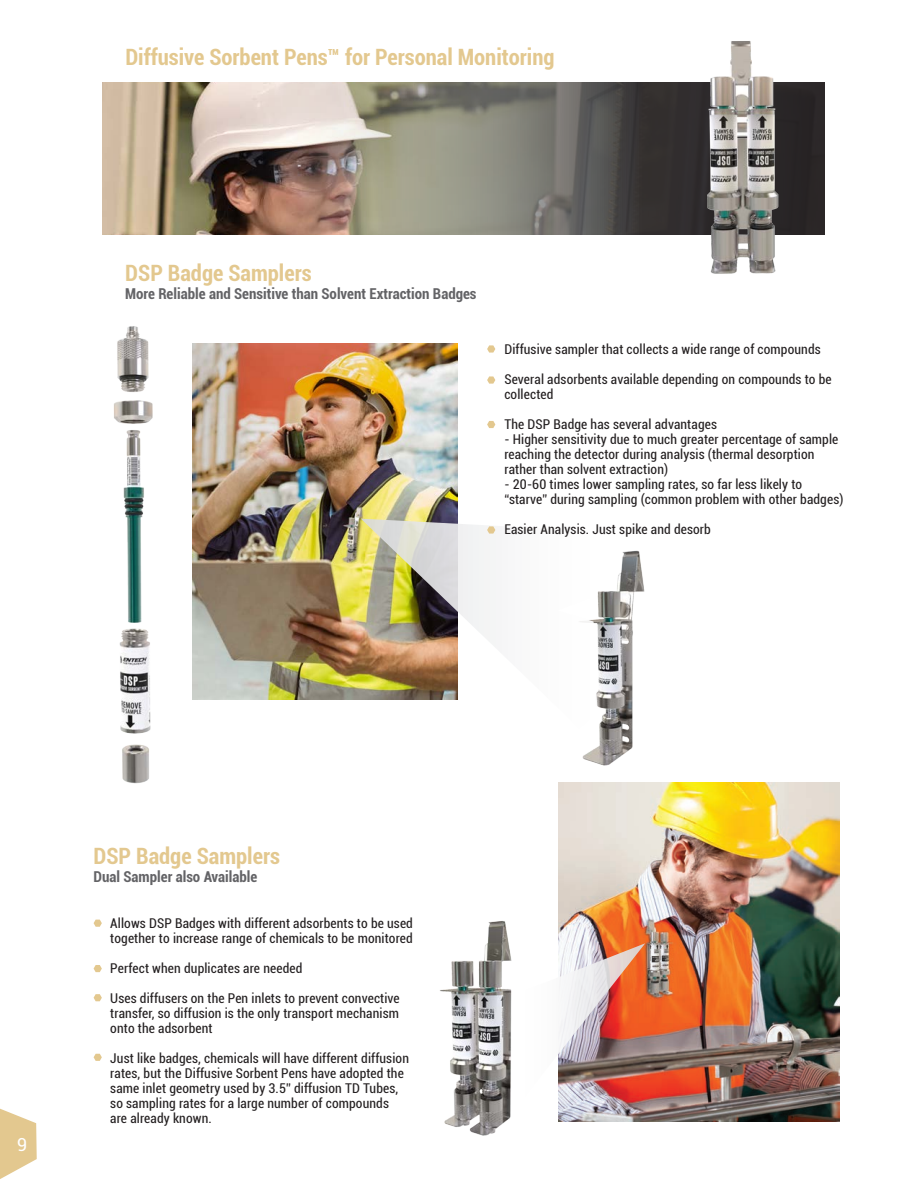
<style>
.page{position:relative;width:918px;height:1188px;background:#fff}
.page>*{position:absolute;margin:0;border:0;box-sizing:border-box;transform-origin:0 0}
.t1{font:700 condensed 22.5px "Roboto";color:#e3c88f}
.t2{font:18px "Roboto";color:#fff}
.t3{font:700 condensed 15px "Roboto";color:#636366}
.t4{font:condensed 13.5px/15px "Roboto";letter-spacing:.01em;color:#231f20}
</style>
<div class="page">
<svg style="left:0;top:1109px;width:37px;height:70px"></svg>
<img style="left:440px;top:915px;width:222px;height:221px">
<img style="left:559px;top:783px;width:281px;height:338px">
<img style="left:512px;top:943px;width:133px;height:170px">
<svg style="left:94px;top:920px;width:8px;height:7px"></svg>
<svg style="left:94px;top:965px;width:8px;height:7px"></svg>
<svg style="left:94px;top:994px;width:8px;height:7px"></svg>
<svg style="left:94px;top:1054px;width:8px;height:7px"></svg>
<img style="left:114px;top:326px;width:39px;height:458px">
<img style="left:103px;top:82px;width:158px;height:152px">
<svg style="left:261px;top:82px;width:564px;height:152px;background:#787269"></svg>
<img style="left:704px;top:41px;width:81px;height:233px">
<img style="left:193px;top:344px;width:265px;height:355px">
<img style="left:582px;top:550px;width:63px;height:216px">
<svg style="left:361px;top:519px;width:252px;height:210px"></svg>
<svg style="left:487px;top:345px;width:8px;height:8px"></svg>
<svg style="left:487px;top:376px;width:8px;height:8px"></svg>
<svg style="left:487px;top:421px;width:8px;height:7px"></svg>
<svg style="left:487px;top:526px;width:8px;height:8px"></svg>
<p class="t1" style="left:125px;top:42px;width:431px">Diffusive Sorbent Pens™ for Personal Monitoring</p>
<p class="t1" style="left:125px;top:257px;width:188px">DSP Badge Samplers</p>
<p class="t3" style="left:125px;top:283px;width:353px">More Reliable and Sensitive than Solvent Extraction Badges</p>
<p class="t4" style="left:504px;top:341px;width:318px">Diffusive sampler that collects a wide range of compounds</p>
<p class="t4" style="left:504px;top:371px;width:329px">Several adsorbents available depending on compounds to be collected</p>
<p class="t4" style="left:504px;top:416px;width:214px">The DSP Badge has several advantages</p>
<p class="t4" style="left:504px;top:431px;width:336px">- Higher sensitivity due to much greater percentage of sample reaching the detector during analysis (thermal desorption rather than solvent extraction)</p>
<p class="t4" style="left:504px;top:476px;width:341px">- 20-60 times lower sampling rates, so far less likely to “starve” during sampling (common problem with other badges)</p>
<p class="t4" style="left:504px;top:521px;width:208px">Easier Analysis. Just spike and desorb</p>
<p class="t2" style="left:17px;top:1132px;width:12px">9</p>
<p class="t1" style="left:94px;top:840px;width:188px">DSP Badge Samplers</p>
<p class="t3" style="left:94px;top:866px;width:165px">Dual Sampler also Available</p>
<p class="t4" style="left:110px;top:915px;width:304px">Allows DSP Badges with different adsorbents to be used together to increase range of chemicals to be monitored</p>
<p class="t4" style="left:110px;top:960px;width:194px">Perfect when duplicates are needed</p>
<p class="t4" style="left:110px;top:990px;width:291px">Uses diffusers on the Pen inlets to prevent convective</p>
<p class="t4" style="left:110px;top:1005px;width:290px">transfer, so diffusion is the only transport mechanism onto the adsorbent</p>
<p class="t4" style="left:110px;top:1050px;width:300px">Just like badges, chemicals will have different diffusion</p>
<p class="t4" style="left:110px;top:1065px;width:295px">rates, but the Diffusive Sorbent Pens have adopted the</p>
<p class="t4" style="left:110px;top:1080px;width:289px">same inlet geometry used by 3.5” diffusion TD Tubes,</p>
<p class="t4" style="left:110px;top:1095px;width:280px">so sampling rates for a large number of compounds</p>
<p class="t4" style="left:110px;top:1110px;width:103px">are already known.</p>
</div>
